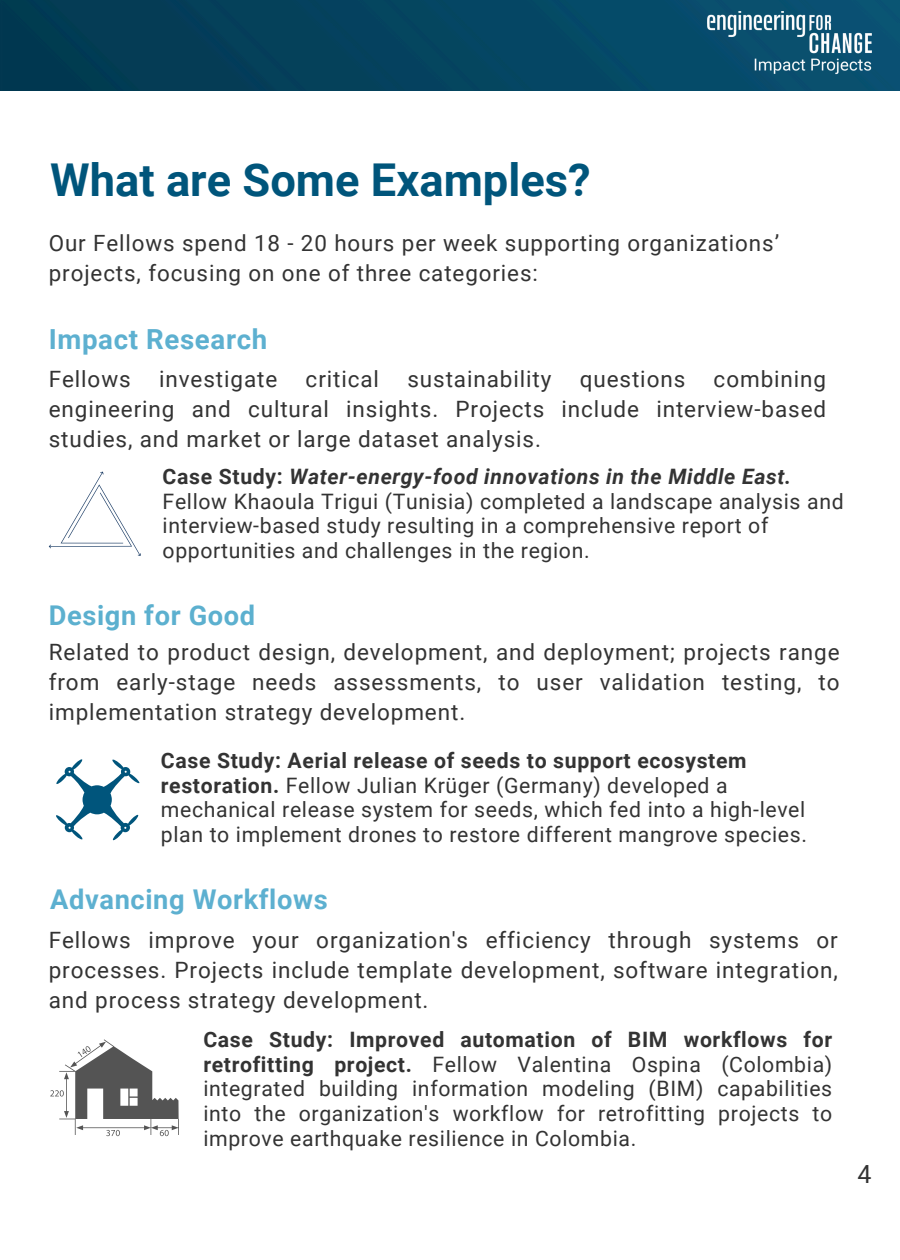
<style>
.page{position:relative;width:900px;height:1260px;background:#fff}
.page>*{position:absolute;margin:0;border:0;box-sizing:border-box;transform-origin:0 0}
.t1{font:700 45.25px "Roboto";color:#00557b}
.t2{font:700 27.75px "Roboto";letter-spacing:.025em;color:#5db0d0}
.t3{font:700 27.25px "Roboto";letter-spacing:.025em;color:#5db0d0}
.t4{font:700 27.25px "Roboto";letter-spacing:.025em;color:#5cb0cf}
.t5{font:25px "Roboto";color:#333}
.t6{font:22.5px/30px "Roboto";letter-spacing:.04em;color:#333;text-align:justify}
.t7{font:21.25px/24.8px "Roboto";letter-spacing:.03em;color:#333}
.s1{font-weight:700}
.s2{font-weight:700;font-style:italic}
</style>
<div class="page">
<svg style="left:56px;top:759px;width:84px;height:82px"></svg>
<svg style="left:49px;top:472px;width:92px;height:84px"></svg>
<svg style="left:50px;top:1039px;width:129px;height:97px"></svg>
<img style="left:0;top:0;width:900px;height:90px">
<img style="left:708px;top:11px;width:163px;height:64px">
<p class="t1" style="left:50px;top:154px;width:542px">What are Some Examples?</p>
<p class="t6" style="left:49px;top:228px;width:732px">Our Fellows spend 18 - 20 hours per week supporting organizations’ projects, focusing on one of three categories:</p>
<h1 class="t2" style="left:49px;top:323px;width:220px">Impact Research</h1>
<p class="t6" style="left:49px;top:365px;width:84px">Fellows</p>
<p class="t6" style="left:159px;top:365px;width:120px">investigate</p>
<p class="t6" style="left:306px;top:365px;width:75px">critical</p>
<p class="t6" style="left:407px;top:365px;width:146px">sustainability</p>
<p class="t6" style="left:580px;top:365px;width:107px">questions</p>
<p class="t6" style="left:49px;top:365px;width:779px;text-indent:665px">combining engineering and cultural insights. Projects include interview-based studies, and market or large dataset analysis.</p>
<h2 class="t7" style="left:163px;top:464px;width:683px"><span class="s1">Case Study:</span> <span class="s2">Water-energy-food innovations in the Middle East.<br></span>Fellow Khaoula Trigui (Tunisia) completed a landscape analysis and interview-based study resulting in a comprehensive report of opportunities and challenges in the region.</h2>
<p class="t4" style="left:49px;top:600px;width:208px">Design for Good</p>
<p class="t6" style="left:49px;top:637px;width:792px">Related to product design, development, and deployment; projects range from early-stage needs assessments, to user validation testing, to implementation strategy development.</p>
<p class="t7" style="left:161px;top:748px;width:648px"><span class="s1">Case Study: Aerial release of seeds to support ecosystem restoration.</span> Fellow Julian Krüger (Germany) developed a mechanical release system for seeds, which fed into a high-level plan to implement drones to restore different mangrove species.</p>
<p class="t3" style="left:50px;top:884px;width:279px">Advancing Workflows</p>
<p class="t6" style="left:49px;top:925px;width:791px">Fellows improve your organization's efficiency through systems or processes. Projects include template development, software integration, and process strategy development.</p>
<h2 class="t7" style="left:203px;top:1027px;width:630px;text-align:justify"><span class="s1">Case Study: Improved automation of BIM workflows for retrofitting project.</span> Fellow Valentina Ospina (Colombia) integrated building information modeling (BIM) capabilities into the organization's workflow for retrofitting projects to improve earthquake resilience in Colombia.</h2>
<p class="t5" style="left:858px;top:1160px;width:16px">4</p>
</div>
